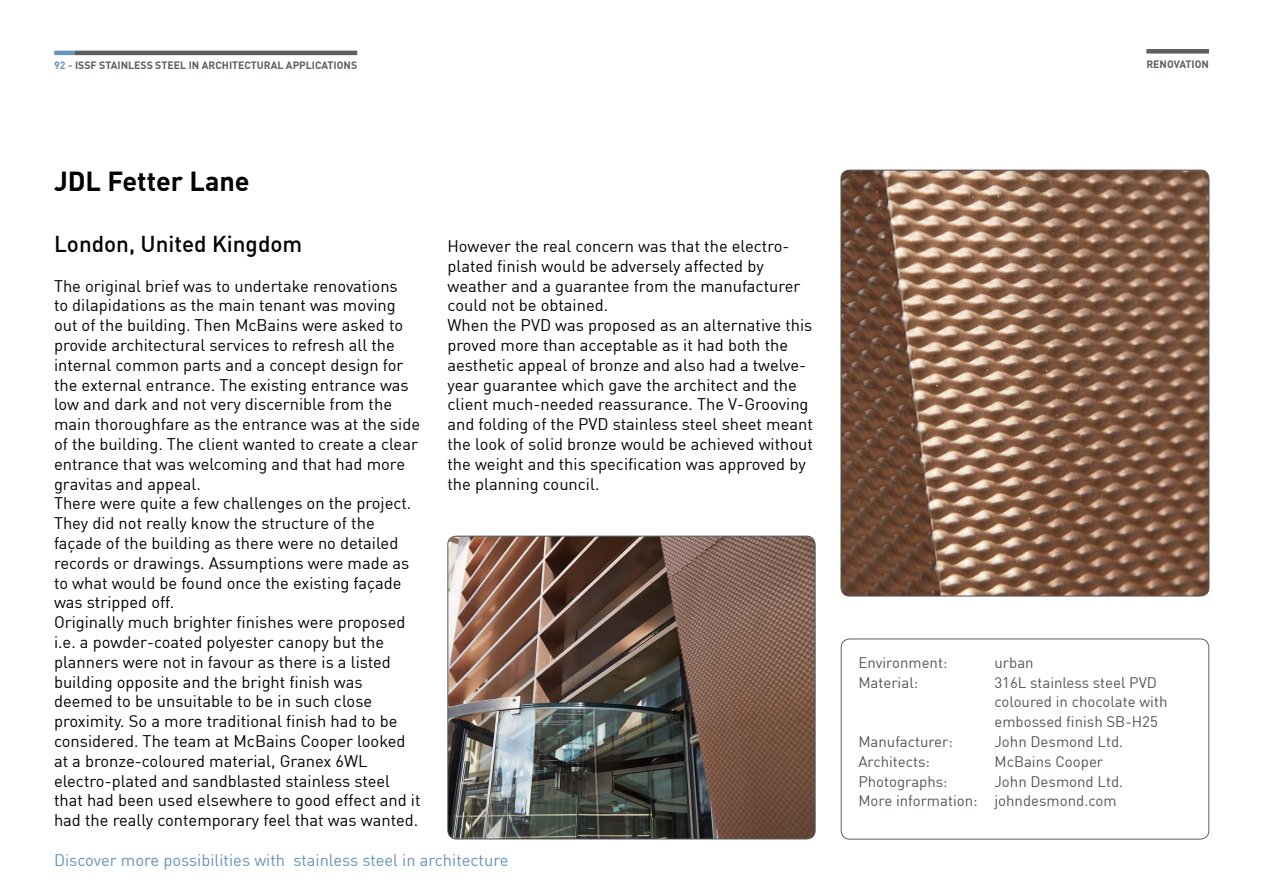
<style>
.page{position:relative;width:1263px;height:893px;background:#fff}
.page>*{position:absolute;margin:0;border:0;box-sizing:border-box;transform-origin:0 0}
._02_Header_1{font:700 27px "DIN";color:#000}
._02_Header_2{font:22.5px "DIN Medium Alternate";color:#000}
._03_Body_text{font:16.5px/19.8px "DIN";color:#000}
.t1{font:16.5px "DIN";color:#6693bc}
._03_Body_text_blue_b{font:15px/19.8px "DIN";color:#52575a}
.Naam_CEO{font:700 10.5px "DIN";color:#5c5f61}
.s1{color:#6693bc}
</style>
<div class="page">
<hr style="left:54px;top:51px;width:21px;height:4px;background:#6693bc">
<hr style="left:75px;top:51px;width:282px;height:4px;background:#5c5f61">
<div style="left:1146px;top:49px;width:63px;height:5px;background:#5c5f61"></div>
<div style="left:841px;top:639px;width:368px;height:200px;border:1px solid #60605c;border-radius:9px"></div>
<img style="left:841px;top:170px;width:368px;height:426px">
<img style="left:448px;top:536px;width:367px;height:303px">
<div style="left:447px;top:536px;width:368px;height:303px;border:1px solid #52575a;border-radius:9px"></div>
<p class="Naam_CEO" style="left:54px;top:59px;width:304px"><span class="s1">92 -</span> ISSF STAINLESS STEEL IN ARCHITECTURAL APPLICATIONS</p>
<p class="_02_Header_1" style="left:54px;top:164px;width:197px">JDL Fetter Lane</p>
<p class="_02_Header_2" style="left:54px;top:230px;width:250px">London, United Kingdom</p>
<p class="_03_Body_text" style="left:54px;top:275px;width:368px">The original brief was to undertake renovations<br>to dilapidations as the main tenant was moving out of the building. Then McBains were asked to provide architectural services to refresh all the internal common parts and a concept design for the external entrance. The existing entrance was low and dark and not very discernible from the main thoroughfare as the entrance was at the side of the building. The client wanted to create a clear entrance that was welcoming and that had more gravitas and appeal.</p>
<p class="_03_Body_text" style="left:54px;top:493px;width:359px">There were quite a few challenges on the project.<br>They did not really know the structure of the façade of the building as there were no detailed records or drawings. Assumptions were made as to what would be found once the existing façade was stripped off.</p>
<p class="_03_Body_text" style="left:54px;top:612px;width:368px">Originally much brighter finishes were proposed i.e. a powder-coated polyester canopy but the planners were not in favour as there is a listed building opposite and the bright finish was deemed to be unsuitable to be in such close proximity. So a more traditional finish had to be considered. The team at McBains Cooper looked at a bronze-coloured material, Granex 6WL electro-plated and sandblasted stainless steel that had been used elsewhere to good effect and it had the really contemporary feel that was wanted.</p>
<p class="_03_Body_text" style="left:447px;top:236px;width:354px">However the real concern was that the electro&shy;plated finish would be adversely affected by weather and a guarantee from the manufacturer could not be obtained.</p>
<p class="_03_Body_text" style="left:447px;top:315px;width:367px">When the PVD was proposed as an alternative this proved more than acceptable as it had both the aesthetic appeal of bronze and also had a twelve&shy;year guarantee which gave the architect and the client much-needed reassurance. The V-Grooving and folding of the PVD stainless steel sheet meant the look of solid bronze would be achieved without the weight and this specification was approved by the planning council.</p>
<p class="t1" style="left:54px;top:850px;width:456px">Discover more possibilities with stainless steel in architecture</p>
<p class="Naam_CEO" style="left:1146px;top:57px;width:64px">RENOVATION</p>
<p class="_03_Body_text_blue_b" style="left:858px;top:652px;width:91px">Environment:</p>
<p class="_03_Body_text_blue_b" style="left:994px;top:652px;width:41px">urban</p>
<p class="_03_Body_text_blue_b" style="left:858px;top:672px;width:61px">Material:</p>
<p class="_03_Body_text_blue_b" style="left:994px;top:672px;width:174px">316L stainless steel PVD coloured in chocolate with embossed finish SB-H25</p>
<p class="_03_Body_text_blue_b" style="left:858px;top:731px;width:96px">Manufacturer:</p>
<p class="_03_Body_text_blue_b" style="left:994px;top:731px;width:130px">John Desmond Ltd.</p>
<p class="_03_Body_text_blue_b" style="left:858px;top:751px;width:73px">Architects:</p>
<p class="_03_Body_text_blue_b" style="left:994px;top:751px;width:110px">McBains Cooper</p>
<p class="_03_Body_text_blue_b" style="left:858px;top:771px;width:91px">Photographs:</p>
<p class="_03_Body_text_blue_b" style="left:994px;top:771px;width:130px">John Desmond Ltd.</p>
<p class="_03_Body_text_blue_b" style="left:858px;top:791px;width:260px">More information: johndesmond.com</p>
</div>
